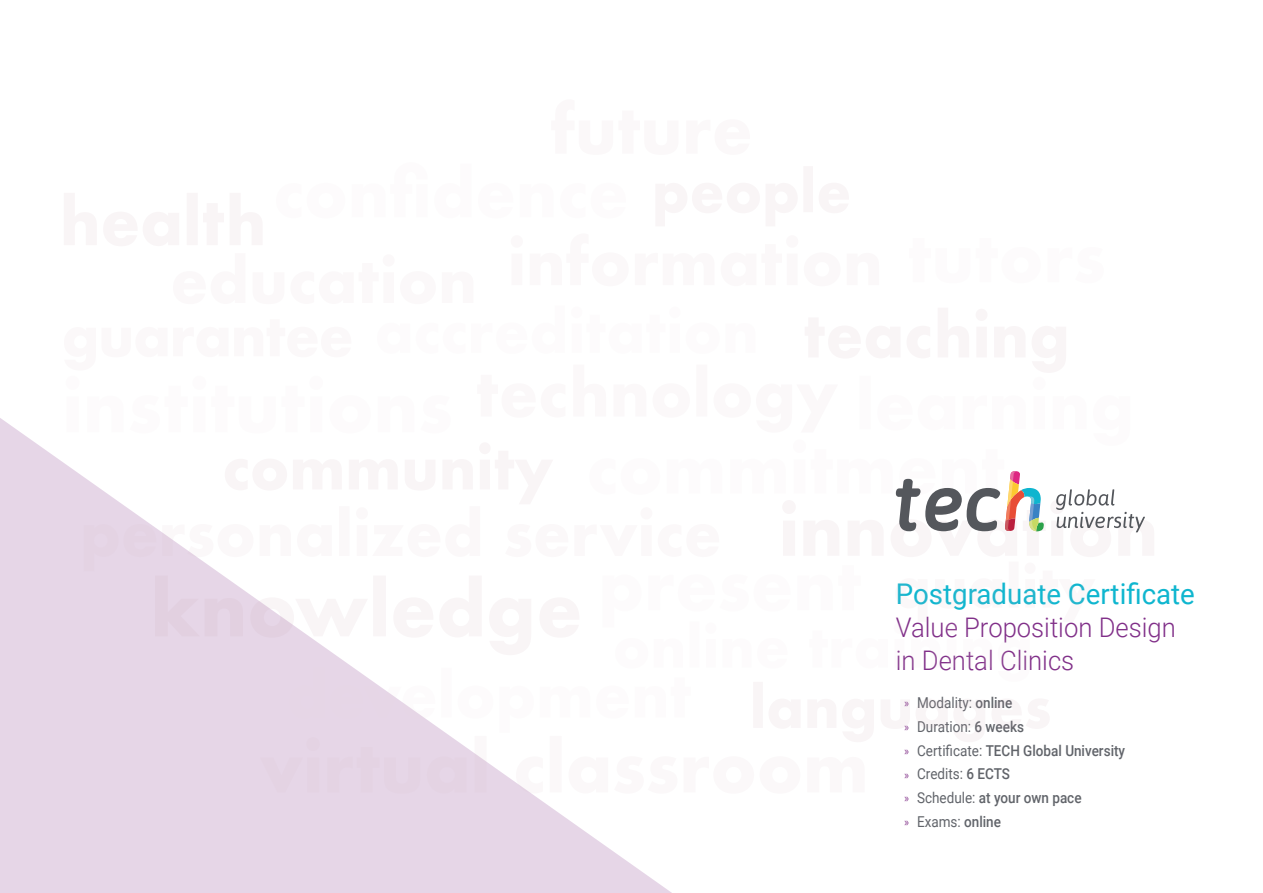
<style>
.page{position:relative;width:1263px;height:893px;background:#fff}
.page>*{position:absolute;margin:0;border:0;box-sizing:border-box;transform-origin:0 0}
.t1{font:28.5px "Roboto";color:#0fb6cf}
.t2{font:300 27px/33px "Roboto";color:#813089;scale:.95 1}
.t3{font:500 15px/23.7px "Roboto";color:#61646a;scale:.9 1}
.s1{font-family:"Myriad Pro";font-weight:400;font-size:12px;color:#813089}
.s2{font-weight:400}
</style>
<div class="page">
<svg style="left:0;top:418px;width:672px;height:475px;background:#e8d9e9"></svg>
<svg style="left:64px;top:418px;width:1081px;height:376px"></svg>
<h1 class="t1" style="left:896px;top:574px;width:301px">Postgraduate Certificate</h1>
<h2 class="t2" style="left:896px;top:610px;width:296px">Value Proposition Design in Dental Clinics</h2>
<p class="t3" style="left:904px;top:690px;width:247px"><span class="s1">»</span> <span class="s2">Modality:</span> online<br><span class="s1">»</span> <span class="s2">Duration:</span> 6 weeks<br><span class="s1">»</span> <span class="s2">Certificate:</span> TECH Global University <span class="s1">»</span> <span class="s2">Credits:</span> 6 ECTS<br><span class="s1">»</span> <span class="s2">Schedule:</span> at your own pace<br><span class="s1">»</span> <span class="s2">Exams:</span> online</p>
</div>
